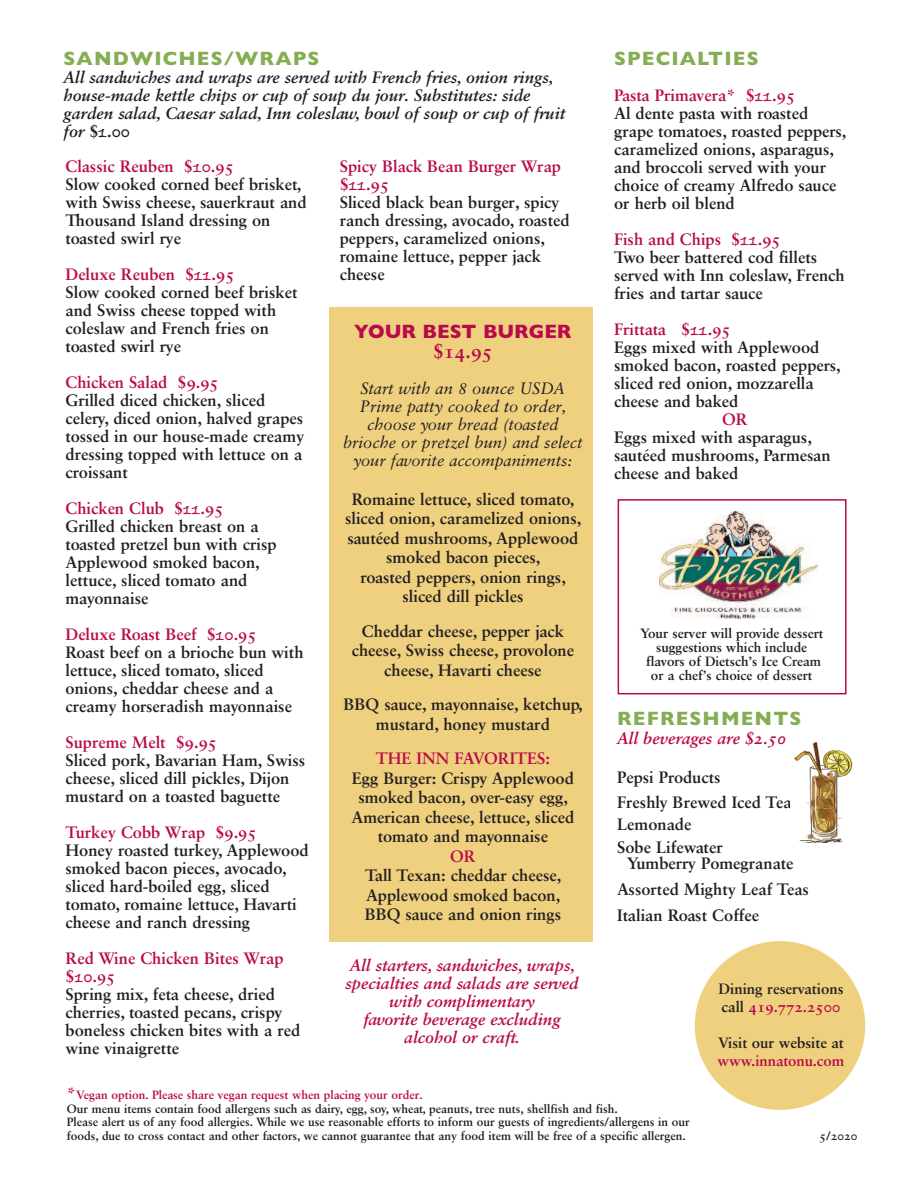
<style>
.page{position:relative;width:918px;height:1188px;background:#fff}
.page>*{position:absolute;margin:0;border:0;box-sizing:border-box;transform-origin:0 0}
.t1{font:700 19.5px "Gill Sans";letter-spacing:.06em;color:#85ad53}
.t2{font:700 19.5px "Gill Sans";color:#b80a4d}
.t3{font:19.5px "Sabon Bold Os F";color:#b80a4d}
.t4{font:16.5px/18px "Sabon Bold Os F";color:#231f20}
.t5{font:16.5px/18px "Sabon Bold Italic Os F";color:#231f20}
.t6{font:16.5px/18px "Sabon Bold Italic Os F";color:#b80a4d;text-align:center}
.t7{font:16.5px/18px "Sabon Italic Os F";color:#231f20;text-align:center}
.t8{font:16.5px "Sabon Bold Os F";color:#b80a4d}
.t9{font:15px/18px "Sabon Bold Os F";color:#231f20}
.t10{font:15px "Sabon Bold Os F";color:#b80a4d}
.t11{font:13.5px/14.1px "Sabon Bold Os F";color:#231f20;text-align:center}
.t12{font:12px/13.5px "Sabon Bold Os F";color:#231f20}
.s1{font-family:"Sabon Bold Italic Os F"}
.s2{font-family:"Bradley Hand ITCTT";font-weight:700}
.s3{color:#b80a4d}
.s4{font-family:"Bradley Hand ITCTT";font-weight:700;color:#b80a4d}
.s5{font-size:16.5px;color:#b80a4d}
</style>
<div class="page">
<img style="left:660px;top:512px;width:157px;height:107px">
<div style="left:618px;top:499px;width:229px;height:195px;border:2px solid #b80a4d"></div>
<div style="left:695px;top:941px;width:170px;height:169px;background:#eed07f;border-radius:50%"></div>
<div style="left:329px;top:308px;width:264px;height:634px;background:#eed07f"></div>
<img style="left:794px;top:742px;width:59px;height:101px">
<p class="t1" style="left:64px;top:47px;width:257px">SANDWICHES/WRAPS</p>
<p class="t5" style="left:64px;top:70px;width:503px">All sandwiches and wraps are served with French fries, onion rings, house-made kettle chips or cup of soup du jour. Substitutes: side garden salad, Caesar salad, Inn coleslaw, bowl of soup or cup of fruit</p>
<p class="t4" style="left:64px;top:124px;width:68px"><span class="s1">for</span> $<span class="s2">1</span>.00</p>
<p class="t4" style="left:65px;top:159px;width:243px"><span class="s3">Classic Reuben $</span><span class="s4">1</span><span class="s3">0.95<br></span>Slow cooked corned beef brisket, with Swiss cheese, sauerkraut and<br>Thousand Island dressing on toasted swirl rye</p>
<p class="t4" style="left:65px;top:267px;width:234px"><span class="s3">Deluxe Reuben $</span><span class="s4">11</span><span class="s3">.95<br></span>Slow cooked corned beef brisket and Swiss cheese topped with coleslaw and French fries on toasted swirl rye</p>
<p class="t8" style="left:65px;top:376px;width:155px">Chicken Salad $9.95</p>
<p class="t4" style="left:65px;top:393px;width:240px">Grilled diced chicken, sliced celery, diced onion, halved grapes tossed in our house-made creamy dressing topped with lettuce on a croissant</p>
<p class="t4" style="left:65px;top:501px;width:213px"><span class="s3">Chicken Club $</span><span class="s4">11</span><span class="s3">.95<br></span>Grilled chicken breast on a toasted pretzel bun with crisp<br>Applewood smoked bacon, lettuce, sliced tomato and mayonnaise</p>
<p class="t4" style="left:65px;top:627px;width:240px"><span class="s3">Deluxe Roast Beef $</span><span class="s4">1</span><span class="s3">0.95<br></span>Roast beef on a brioche bun with lettuce, sliced tomato, sliced onions, cheddar cheese and a creamy horseradish mayonnaise</p>
<p class="t8" style="left:65px;top:736px;width:153px">Supreme Melt $9.95</p>
<p class="t4" style="left:65px;top:753px;width:241px">Sliced pork, Bavarian Ham, Swiss cheese, sliced dill pickles, Dijon mustard on a toasted baguette</p>
<p class="t8" style="left:65px;top:826px;width:193px">Turkey Cobb Wrap $9.95</p>
<p class="t4" style="left:65px;top:843px;width:245px">Honey roasted turkey, Applewood smoked bacon pieces, avocado, sliced hard-boiled egg, sliced tomato, romaine lettuce, Havarti cheese and ranch dressing</p>
<p class="t4" style="left:65px;top:951px;width:236px"><span class="s3">Red Wine Chicken Bites Wrap $</span><span class="s4">1</span><span class="s3">0.95<br></span>Spring mix, feta cheese, dried cherries, toasted pecans, crispy boneless chicken bites with a red wine vinaigrette</p>
<p class="t4" style="left:340px;top:159px;width:231px"><span class="s3">Spicy Black Bean Burger Wrap $</span><span class="s4">11</span><span class="s3">.95<br></span>Sliced black bean burger, spicy ranch dressing, avocado, roasted peppers, caramelized onions, romaine lettuce, pepper jack cheese</p>
<p class="t2" style="left:354px;top:320px;width:219px">YOUR BEST BURGER</p>
<p class="t3" style="left:433px;top:343px;width:61px">$14.95</p>
<p class="t7" style="left:343px;top:380px;width:241px">Start with an 8 ounce USDA<br>Prime patty cooked to order, choose your bread (toasted brioche or pretzel bun) and select your favorite accompaniments:</p>
<p class="t4" style="left:345px;top:490px;width:238px;line-height:19.5px;text-align:center">Romaine lettuce, sliced tomato, sliced onion, caramelized onions, sautéed mushrooms, Applewood smoked bacon pieces,<br>roasted peppers, onion rings, sliced dill pickles</p>
<p class="t4" style="left:352px;top:622px;width:224px;line-height:19.5px;text-align:center">Cheddar cheese, pepper jack cheese, Swiss cheese, provolone cheese, Havarti cheese</p>
<p class="t4" style="left:344px;top:696px;width:241px;line-height:19.5px;text-align:center">BBQ sauce, mayonnaise, ketchup, mustard, honey mustard</p>
<p class="t8" style="left:376px;top:752px;width:176px">THE INN FAVORITES:</p>
<p class="t4" style="left:351px;top:769px;width:224px;line-height:19.5px;text-align:center">Egg Burger: Crispy Applewood smoked bacon, over-easy egg,<br>American cheese, lettuce, sliced tomato and mayonnaise</p>
<p class="t8" style="left:450px;top:849px;width:27px">OR</p>
<p class="t4" style="left:365px;top:867px;width:198px;line-height:19.5px;text-align:justify">Tall Texan: cheddar cheese, Applewood smoked bacon, BBQ sauce and onion rings</p>
<p class="t6" style="left:345px;top:958px;width:235px">All starters, sandwiches, wraps, specialties and salads are served with complimentary<br>favorite beverage excluding alcohol or craft.</p>
<p class="t1" style="left:614px;top:47px;width:146px">SPECIALTIES</p>
<p class="t4" style="left:614px;top:88px;width:234px"><span class="s3">Pasta Primavera* $</span><span class="s4">11</span><span class="s3">.95<br></span>Al dente pasta with roasted grape tomatoes, roasted peppers, caramelized onions, asparagus, and broccoli served with your choice of creamy Alfredo sauce or herb oil blend</p>
<p class="t4" style="left:614px;top:232px;width:232px"><span class="s3">Fish and Chips $</span><span class="s4">11</span><span class="s3">.95<br></span>Two beer battered cod fillets served with Inn coleslaw, French fries and tartar sauce</p>
<p class="t4" style="left:614px;top:322px;width:228px"><span class="s3">Frittata $</span><span class="s4">11</span><span class="s3">.95<br></span>Eggs mixed with Applewood smoked bacon, roasted peppers, sliced red onion, mozzarella cheese and baked</p>
<p class="t8" style="left:722px;top:413px;width:27px">OR</p>
<p class="t4" style="left:614px;top:430px;width:218px">Eggs mixed with asparagus, sautéed mushrooms, Parmesan cheese and baked</p>
<p class="t11" style="left:640px;top:627px;width:185px">Your server will provide dessert suggestions which include flavors of Dietsch’s Ice Cream or a chef’s choice of dessert</p>
<p class="t1" style="left:617px;top:707px;width:186px">REFRESHMENTS</p>
<p class="t6" style="left:617px;top:731px;width:171px">All beverages are $2.50</p>
<p class="t4" style="left:617px;top:767px;width:176px;line-height:24.6px">Pepsi Products<br>Freshly Brewed Iced Tea</p>
<p class="t4" style="left:617px;top:814px;width:107px;line-height:23.1px">Lemonade<br>Sobe Lifewater</p>
<p class="t4" style="left:617px;top:852px;width:193px;line-height:26.1px;text-indent:9px">Yumberry Pomegranate<br>Assorted Mighty Leaf Teas<br>Italian Roast Coffee</p>
<p class="t9" style="left:719px;top:981px;width:127px">Dining reservations call <span class="s3">419.772.2500</span></p>
<p class="t9" style="left:718px;top:1035px;width:127px">Visit our website at</p>
<p class="t10" style="left:718px;top:1054px;width:128px">www.innatonu.com</p>
<p class="t12" style="left:67px;top:1089px;width:624px"><span class="s5">*</span><span class="s3">Vegan option. Please share vegan request when placing your order.<br></span>Our menu items contain food allergens such as dairy, egg, soy, wheat, peanuts, tree nuts, shellfish and fish.<br>Please alert us of any food allergies. While we use reasonable efforts to inform our guests of ingredients/allergens in our foods, due to cross contact and other factors, we cannot guarantee that any food item will be free of a specific allergen.</p>
<p class="t12" style="left:820px;top:1130px;width:40px">5/2020</p>
</div>
